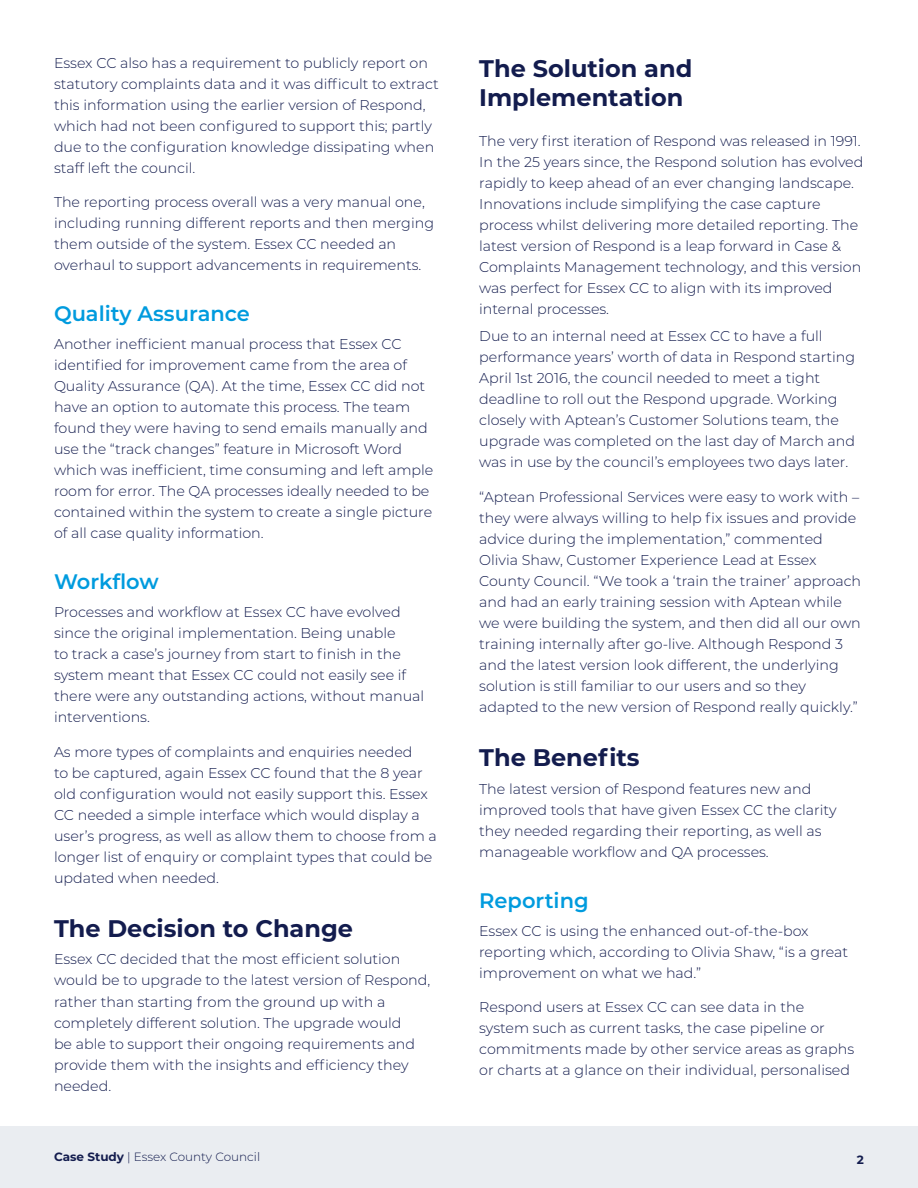
<style>
.page{position:relative;width:918px;height:1188px;background:#fff}
.page>*{position:absolute;margin:0;border:0;box-sizing:border-box;transform-origin:0 0}
.t1{font:700 24px/28.5px "Montserrat";color:#131c4e}
.t2{font:600 21px "Montserrat";color:#009bde}
.t3{font:300 14.25px/21px "Montserrat";color:#131c4e}
.t4{font:300 12px "Montserrat";color:#131c4e}
.t5{font:700 12px "Montserrat";color:#131c4e}
.s1{font-weight:700}
</style>
<div class="page">
<div style="left:0;top:1126px;width:918px;height:62px;background:#eaedf1"></div>
<p class="t3" style="left:54px;top:52px;width:386px">Essex CC also has a requirement to publicly report on statutory complaints data and it was difficult to extract this information using the earlier version of Respond, which had not been configured to support this; partly due to the configuration knowledge dissipating when staff left the council.</p>
<p class="t3" style="left:54px;top:191px;width:382px">The reporting process overall was a very manual one, including running different reports and then merging them outside of the system. Essex CC needed an overhaul to support advancements in requirements.</p>
<h2 class="t2" style="left:54px;top:299px;width:198px">Quality Assurance</h2>
<p class="t3" style="left:54px;top:333px;width:381px">Another inefficient manual process that Essex CC identified for improvement came from the area of Quality Assurance (QA). At the time, Essex CC did not have an option to automate this process. The team found they were having to send emails manually and use the “track changes” feature in Microsoft Word which was inefficient, time consuming and left ample room for error. The QA processes ideally needed to be contained within the system to create a single picture of all case quality information.</p>
<h2 class="t2" style="left:54px;top:567px;width:106px">Workflow</h2>
<p class="t3" style="left:54px;top:601px;width:372px">Processes and workflow at Essex CC have evolved since the original implementation. Being unable<br>to track a case’s journey from start to finish in the system meant that Essex CC could not easily see if there were any outstanding actions, without manual interventions.</p>
<p class="t3" style="left:54px;top:741px;width:384px">As more types of complaints and enquiries needed<br>to be captured, again Essex CC found that the 8 year old configuration would not easily support this. Essex CC needed a simple interface which would display a user’s progress, as well as allow them to choose from a longer list of enquiry or complaint types that could be updated when needed.</p>
<h1 class="t1" style="left:54px;top:913px;width:301px">The Decision to Change</h1>
<p class="t3" style="left:54px;top:948px;width:378px">Essex CC decided that the most efficient solution would be to upgrade to the latest version of Respond, rather than starting from the ground up with a completely different solution. The upgrade would<br>be able to support their ongoing requirements and provide them with the insights and efficiency they needed.</p>
<h1 class="t1" style="left:479px;top:53px;width:215px">The Solution and<br>Implementation</h1>
<p class="t3" style="left:479px;top:130px;width:386px">The very first iteration of Respond was released in 1991.<br>In the 25 years since, the Respond solution has evolved rapidly to keep ahead of an ever changing landscape.<br>Innovations include simplifying the case capture process whilst delivering more detailed reporting. The latest version of Respond is a leap forward in Case &amp; Complaints Management technology, and this version was perfect for Essex CC to align with its improved internal processes.</p>
<p class="t3" style="left:479px;top:325px;width:378px">Due to an internal need at Essex CC to have a full performance years’ worth of data in Respond starting April 1st 2016, the council needed to meet a tight deadline to roll out the Respond upgrade. Working closely with Aptean’s Customer Solutions team, the upgrade was completed on the last day of March and was in use by the council’s employees two days later.</p>
<p class="t3" style="left:479px;top:486px;width:383px">“Aptean Professional Services were easy to work with – they were always willing to help fix issues and provide advice during the implementation,” commented Olivia Shaw, Customer Experience Lead at Essex County Council. “We took a ‘train the trainer’ approach and had an early training session with Aptean while we were building the system, and then did all our own training internally after go-live. Although Respond 3 and the latest version look different, the underlying solution is still familiar to our users and so they adapted to the new version of Respond really quickly.”</p>
<h1 class="t1" style="left:479px;top:742px;width:162px">The Benefits</h1>
<p class="t3" style="left:479px;top:778px;width:359px">The latest version of Respond features new and improved tools that have given Essex CC the clarity they needed regarding their reporting, as well as manageable workflow and QA processes.</p>
<h2 class="t2" style="left:479px;top:886px;width:111px">Reporting</h2>
<p class="t3" style="left:479px;top:920px;width:370px">Essex CC is using the enhanced out-of-the-box reporting which, according to Olivia Shaw, “is a great improvement on what we had.”</p>
<p class="t3" style="left:479px;top:996px;width:376px">Respond users at Essex CC can see data in the system such as current tasks, the case pipeline or commitments made by other service areas as graphs or charts at a glance on their individual, personalised</p>
<p class="t4" style="left:54px;top:1149px;width:208px"><span class="s1">Case Study</span> | Essex County Council</p>
<p class="t5" style="left:857px;top:1151px;width:9px">2</p>
</div>
